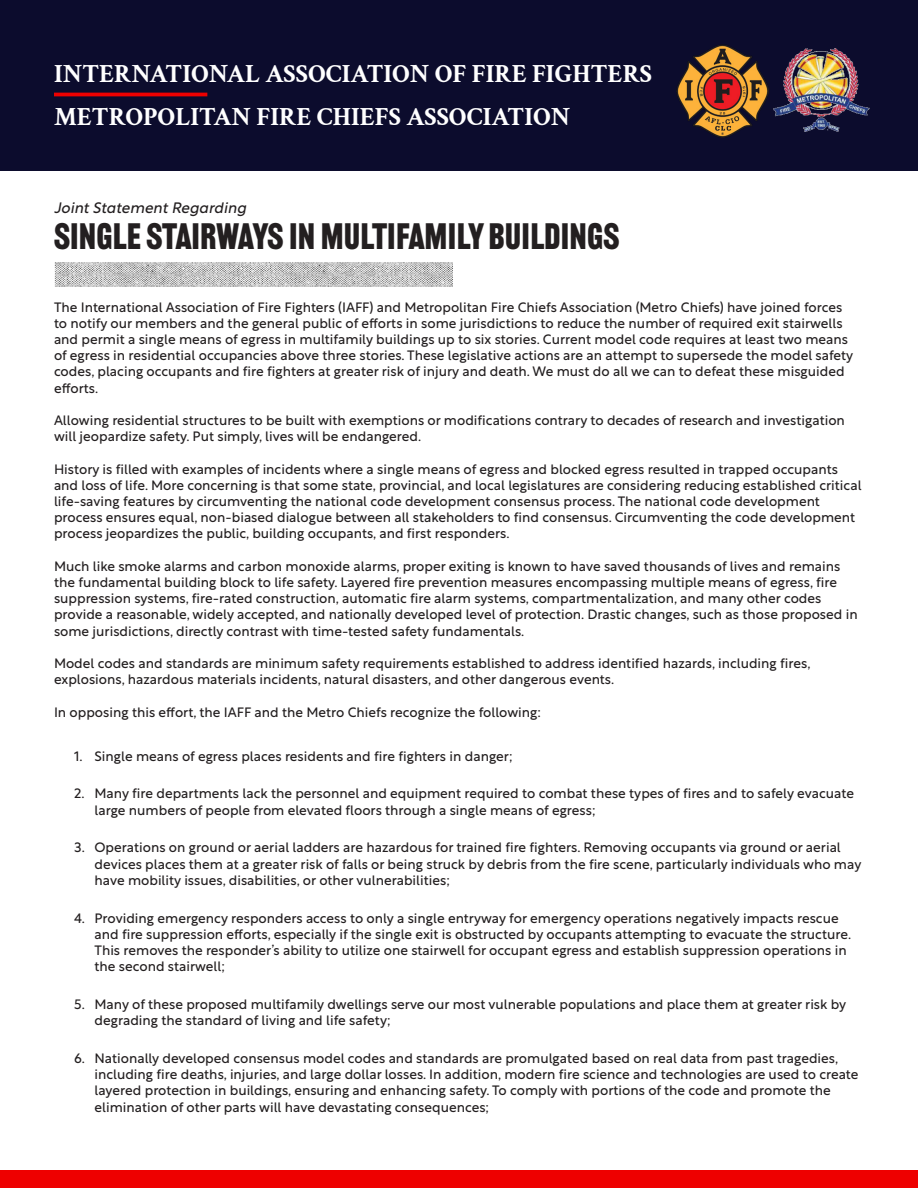
<style>
.page{position:relative;width:918px;height:1188px;background:#fff}
.page>*{position:absolute;margin:0;border:0;box-sizing:border-box;transform-origin:0 0}
.t1{font:36px "Railroad Gothic ATF";color:#231f20}
.t2{font:700 25.8px "Crimson Text";color:#fff}
.t3{font:italic 15px "Rustica";color:#231f20}
.t4{font:13.5px/16.2px "Rustica";color:#231f20}
</style>
<div class="page">
<div style="left:0;top:0;width:918px;height:171px;background:#0c0c2d"></div>
<img style="left:676px;top:45px;width:87px;height:92px">
<div style="left:0;top:1170px;width:918px;height:18px;background:#e00"></div>
<img style="left:54px;top:262px;width:399px;height:25px">
<img style="left:763px;top:48px;width:107px;height:84px">
<hr style="left:54px;top:93px;width:153px;height:3px;background:#e00">
<p class="t2" style="left:54px;top:54px;width:600px">INTERNATIONAL ASSOCIATION OF FIRE FIGHTERS</p>
<p class="t2" style="left:54px;top:98px;width:518px">METROPOLITAN FIRE CHIEFS ASSOCIATION</p>
<p class="t3" style="left:54px;top:195px;width:194px">Joint Statement Regarding</p>
<p class="t1" style="left:54px;top:215px;width:567px">SINGLE STAIRWAYS IN MULTIFAMILY BUILDINGS</p>
<p class="t4" style="left:54px;top:297px;width:801px">The International Association of Fire Fighters (IAFF) and Metropolitan Fire Chiefs Association (Metro Chiefs) have joined forces to notify our members and the general public of efforts in some jurisdictions to reduce the number of required exit stairwells and permit a single means of egress in multifamily buildings up to six stories. Current model code requires at least two means of egress in residential occupancies above three stories. These legislative actions are an attempt to supersede the model safety codes, placing occupants and fire fighters at greater risk of injury and death. We must do all we can to defeat these misguided efforts.</p>
<p class="t4" style="left:54px;top:411px;width:792px">Allowing residential structures to be built with exemptions or modifications contrary to decades of research and investigation will jeopardize safety. Put simply, lives will be endangered.</p>
<p class="t4" style="left:54px;top:459px;width:809px">History is filled with examples of incidents where a single means of egress and blocked egress resulted in trapped occupants and loss of life. More concerning is that some state, provincial, and local legislatures are considering reducing established critical life-saving features by circumventing the national code development consensus process. The national code development process ensures equal, non-biased dialogue between all stakeholders to find consensus. Circumventing the code development process jeopardizes the public, building occupants, and first responders.</p>
<p class="t4" style="left:54px;top:556px;width:805px">Much like smoke alarms and carbon monoxide alarms, proper exiting is known to have saved thousands of lives and remains the fundamental building block to life safety. Layered fire prevention measures encompassing multiple means of egress, fire suppression systems, fire-rated construction, automatic fire alarm systems, compartmentalization, and many other codes provide a reasonable, widely accepted, and nationally developed level of protection. Drastic changes, such as those proposed in some jurisdictions, directly contrast with time-tested safety fundamentals.</p>
<p class="t4" style="left:54px;top:654px;width:758px">Model codes and standards are minimum safety requirements established to address identified hazards, including fires, explosions, hazardous materials incidents, natural disasters, and other dangerous events.</p>
<p class="t4" style="left:54px;top:702px;width:489px">In opposing this effort, the IAFF and the Metro Chiefs recognize the following:</p>
<p class="t4" style="left:74px;top:746px;width:440px">1. Single means of egress places residents and fire fighters in danger;</p>
<p class="t4" style="left:94px;top:784px;width:761px;text-indent:-20px">2. Many fire departments lack the personnel and equipment required to combat these types of fires and to safely evacuate large numbers of people from elevated floors through a single means of egress;</p>
<p class="t4" style="left:94px;top:838px;width:768px;text-indent:-20px">3. Operations on ground or aerial ladders are hazardous for trained fire fighters. Removing occupants via ground or aerial devices places them at a greater risk of falls or being struck by debris from the fire scene, particularly individuals who may have mobility issues, disabilities, or other vulnerabilities;</p>
<p class="t4" style="left:94px;top:908px;width:758px;text-indent:-20px">4. Providing emergency responders access to only a single entryway for emergency operations negatively impacts rescue and fire suppression efforts, especially if the single exit is obstructed by occupants attempting to evacuate the structure.<br>This removes the responder’s ability to utilize one stairwell for occupant egress and establish suppression operations in the second stairwell;</p>
<p class="t4" style="left:94px;top:995px;width:753px;text-indent:-20px">5. Many of these proposed multifamily dwellings serve our most vulnerable populations and place them at greater risk by degrading the standard of living and life safety;</p>
<p class="t4" style="left:94px;top:1049px;width:766px;text-indent:-20px">6. Nationally developed consensus model codes and standards are promulgated based on real data from past tragedies, including fire deaths, injuries, and large dollar losses. In addition, modern fire science and technologies are used to create layered protection in buildings, ensuring and enhancing safety. To comply with portions of the code and promote the elimination of other parts will have devastating consequences;</p>
</div>
